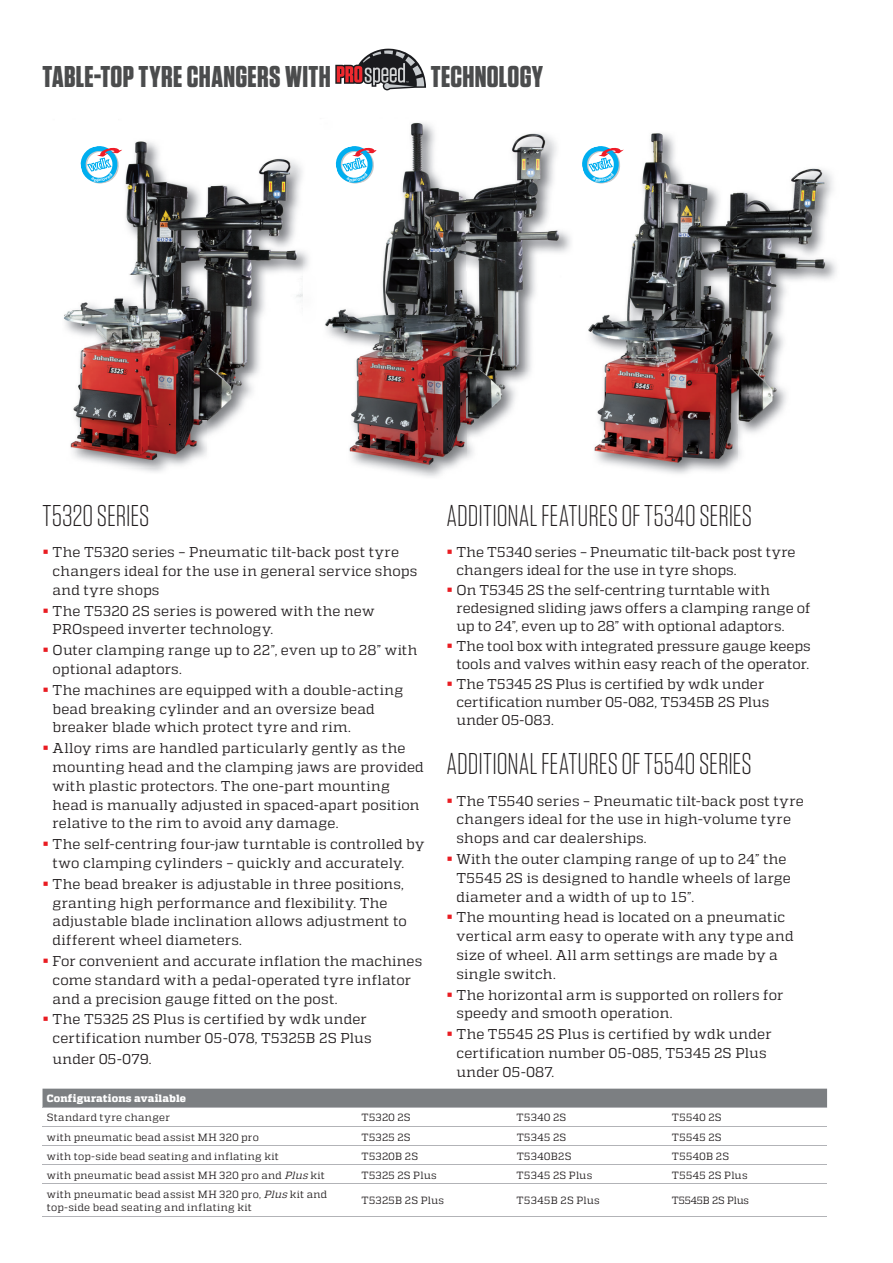
<style>
.page{position:relative;width:893px;height:1263px;background:#fff}
.page>*{position:absolute;margin:0;border:0;box-sizing:border-box;transform-origin:0 0}
.t1{font:300 30px "Tungsten";letter-spacing:-.005em;color:#231f20}
.t2{font:700 30px "Tungsten";letter-spacing:.01em;color:#4b4c4d}
.t3{font:14.25px/18.8px "Quadon";letter-spacing:.015em;color:#231f20}
.t4{font:10.5px/13.5px "Quadon";letter-spacing:.03em;color:#231f20}
.t5{font:800 10.5px "Quadon";letter-spacing:.02em;color:#fff}
.t6{font:10.5px "Quadon";letter-spacing:-.01em;color:#231f20}
.s1{color:#e91c22}
.s2{font-style:italic}
</style>
<div class="page">
<img style="left:64px;top:141px;width:239px;height:326px">
<img style="left:325px;top:122px;width:238px;height:351px">
<img style="left:588px;top:168px;width:248px;height:306px">
<img style="left:644px;top:133px;width:33px;height:35px">
<svg style="left:335px;top:49px;width:91px;height:41px"></svg>
<div style="left:43px;top:1089px;width:784px;height:18px;background:#7c7f82"></div>
<hr style="left:43px;top:1107px;width:784px;height:1px;background:#b2b3b7">
<hr style="left:43px;top:1126px;width:784px;height:1px;background:#b2b3b7">
<hr style="left:43px;top:1145px;width:784px;height:1px;background:#b2b3b7">
<hr style="left:43px;top:1164px;width:784px;height:1px;background:#b2b3b7">
<hr style="left:43px;top:1183px;width:784px;height:1px;background:#b2b3b7">
<hr style="left:43px;top:1216px;width:784px;height:1px;background:#b2b3b7">
<svg style="left:78px;top:143px;width:45px;height:43px"></svg>
<svg style="left:331px;top:143px;width:47px;height:43px"></svg>
<svg style="left:582px;top:146px;width:42px;height:40px"></svg>
<h1 class="t2" style="left:43px;top:66px;width:290px">TABLE-TOP TYRE CHANGERS WITH</h1>
<h1 class="t2" style="left:431px;top:66px;width:114px">TECHNOLOGY</h1>
<h1 class="t1" style="left:43px;top:504px;width:109px">T5320 SERIES</h1>
<p class="t3" style="left:53px;top:544px;width:366px;text-indent:-10px"><span class="s1">▪</span> The T5320 series – Pneumatic tilt-back post tyre changers ideal for the use in general service shops and tyre shops</p>
<p class="t3" style="left:53px;top:603px;width:323px;text-indent:-10px"><span class="s1">▪</span> The T5320 2S series is powered with the new<br>PROspeed inverter technology.</p>
<p class="t3" style="left:53px;top:642px;width:366px;text-indent:-10px"><span class="s1">▪</span> Outer clamping range up to 22”, even up to 28” with optional adaptors.</p>
<p class="t3" style="left:53px;top:682px;width:352px;text-indent:-10px"><span class="s1">▪</span> The machines are equipped with a double-acting bead breaking cylinder and an oversize bead breaker blade which protect tyre and rim.</p>
<p class="t3" style="left:53px;top:740px;width:373px;text-indent:-10px"><span class="s1">▪</span> Alloy rims are handled particularly gently as the mounting head and the clamping jaws are provided with plastic protectors. The one-part mounting head is manually adjusted in spaced-apart position relative to the rim to avoid any damage.</p>
<p class="t3" style="left:53px;top:836px;width:374px;text-indent:-10px"><span class="s1">▪</span> The self-centring four-jaw turntable is controlled by two clamping cylinders – quickly and accurately.</p>
<p class="t3" style="left:53px;top:876px;width:356px;text-indent:-10px"><span class="s1">▪</span> The bead breaker is adjustable in three positions, granting high performance and flexibility. The adjustable blade inclination allows adjustment to different wheel diameters.</p>
<p class="t3" style="left:53px;top:953px;width:371px;text-indent:-10px"><span class="s1">▪</span> For convenient and accurate inflation the machines come standard with a pedal-operated tyre inflator and a precision gauge fitted on the post.</p>
<p class="t3" style="left:53px;top:1011px;width:321px;text-indent:-10px"><span class="s1">▪</span> The T5325 2S Plus is certified by wdk under certification number 05-078, T5325B 2S Plus</p>
<p class="t3" style="left:53px;top:1051px;width:101px">under 05-079.</p>
<h1 class="t1" style="left:446px;top:504px;width:307px">ADDITIONAL FEATURES OF T5340 SERIES</h1>
<p class="t3" style="left:456px;top:544px;width:341px;line-height:18px;text-indent:-10px"><span class="s1">▪</span> The T5340 series – Pneumatic tilt-back post tyre changers ideal for the use in tyre shops.</p>
<p class="t3" style="left:456px;top:582px;width:356px;line-height:18px;text-indent:-10px"><span class="s1">▪</span> On T5345 2S the self-centring turntable with redesigned sliding jaws offers a clamping range of up to 24”, even up to 28” with optional adaptors.</p>
<p class="t3" style="left:446px;top:638px;width:366px;line-height:18px;text-align:center"><span class="s1">▪</span> The tool box with integrated pressure gauge keeps tools and valves within easy reach of the operator.</p>
<p class="t3" style="left:456px;top:676px;width:314px;line-height:18px;text-indent:-10px"><span class="s1">▪</span> The T5345 2S Plus is certified by wdk under certification number 05-082, T5345B 2S Plus under 05-083.</p>
<h1 class="t1" style="left:446px;top:753px;width:307px">ADDITIONAL FEATURES OF T5540 SERIES</h1>
<p class="t3" style="left:456px;top:793px;width:349px;text-indent:-10px"><span class="s1">▪</span> The T5540 series – Pneumatic tilt-back post tyre changers ideal for the use in high-volume tyre shops and car dealerships.</p>
<p class="t3" style="left:456px;top:851px;width:336px;text-indent:-10px"><span class="s1">▪</span> With the outer clamping range of up to 24” the<br>T5545 2S is designed to handle wheels of large diameter and a width of up to 15”.</p>
<p class="t3" style="left:456px;top:909px;width:339px;text-indent:-10px"><span class="s1">▪</span> The mounting head is located on a pneumatic vertical arm easy to operate with any type and size of wheel. All arm settings are made by a single switch.</p>
<p class="t3" style="left:456px;top:987px;width:328px;text-indent:-10px"><span class="s1">▪</span> The horizontal arm is supported on rollers for speedy and smooth operation.</p>
<p class="t3" style="left:456px;top:1026px;width:316px;text-indent:-10px"><span class="s1">▪</span> The T5545 2S Plus is certified by wdk under certification number 05-085, T5345 2S Plus under 05-087.</p>
<p class="t5" style="left:47px;top:1095px;width:141px">Configurations available</p>
<p class="t4" style="left:47px;top:1112px;width:125px">Standard tyre changer</p>
<p class="t4" style="left:361px;top:1112px;width:51px">T5320 2S</p>
<p class="t4" style="left:517px;top:1112px;width:51px">T5340 2S</p>
<p class="t4" style="left:672px;top:1112px;width:51px">T5540 2S</p>
<p class="t4" style="left:47px;top:1131px;width:214px">with pneumatic bead assist MH 320 pro</p>
<p class="t4" style="left:361px;top:1131px;width:51px">T5325 2S</p>
<p class="t4" style="left:517px;top:1131px;width:51px">T5345 2S</p>
<p class="t4" style="left:672px;top:1131px;width:51px">T5545 2S</p>
<p class="t4" style="left:47px;top:1150px;width:234px">with top-side bead seating and inflating kit</p>
<p class="t4" style="left:361px;top:1150px;width:58px">T5320B 2S</p>
<p class="t4" style="left:517px;top:1150px;width:56px">T5340B2S</p>
<p class="t4" style="left:672px;top:1150px;width:59px">T5540B 2S</p>
<p class="t4" style="left:47px;top:1169px;width:280px">with pneumatic bead assist MH 320 pro and <span class="s2">Plus</span> kit</p>
<p class="t4" style="left:361px;top:1169px;width:77px">T5325 2S Plus</p>
<p class="t4" style="left:517px;top:1169px;width:77px">T5345 2S Plus</p>
<p class="t4" style="left:672px;top:1169px;width:77px">T5545 2S Plus</p>
<p class="t4" style="left:47px;top:1188px;width:282px">with pneumatic bead assist MH 320 pro, <span class="s2">Plus</span> kit and top-side bead seating and inflating kit</p>
<p class="t4" style="left:361px;top:1195px;width:84px">T5325B 2S Plus</p>
<p class="t4" style="left:517px;top:1195px;width:85px">T5345B 2S Plus</p>
<p class="t6" style="left:672px;top:1197px;width:79px">T5545B 2S Plus</p>
</div>
